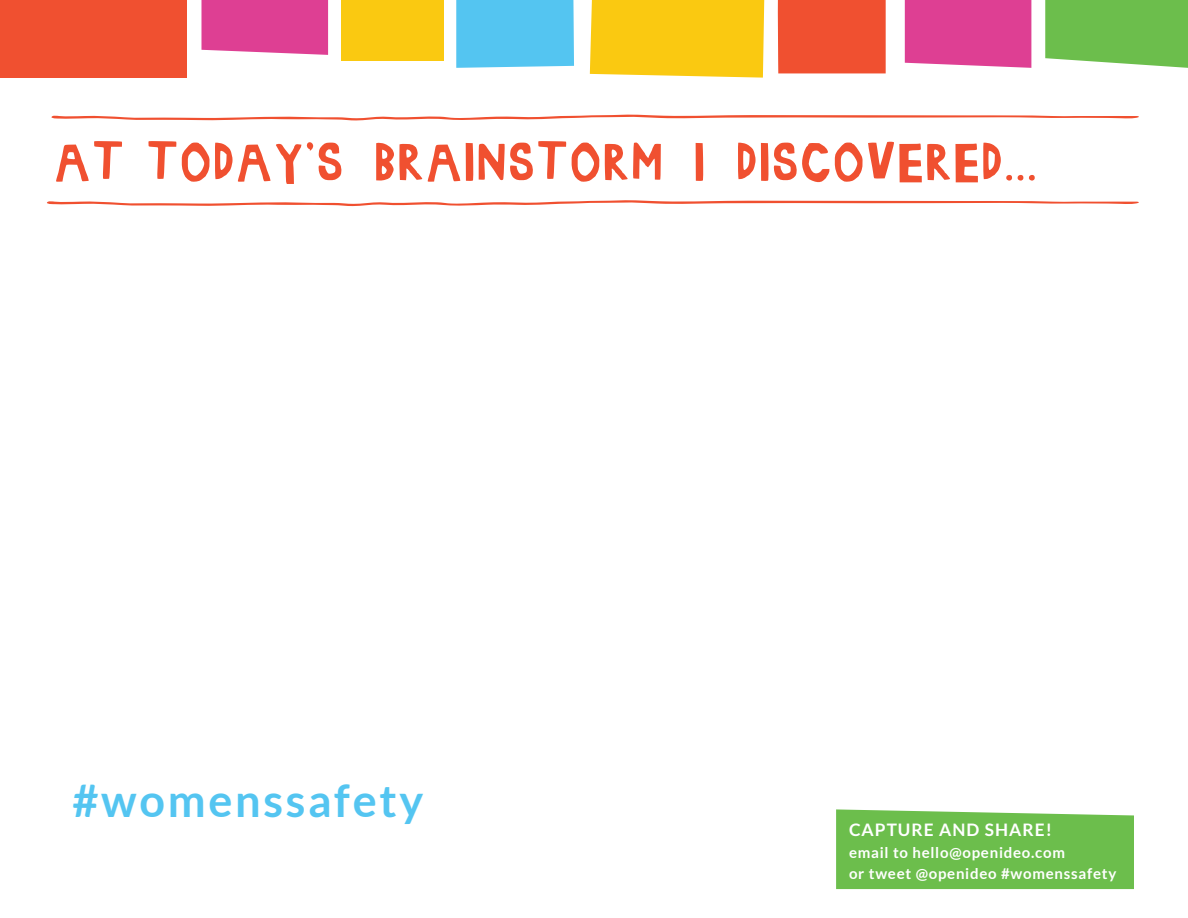
<style>
.page{position:relative;width:1188px;height:918px;background:#fff}
.page>*{position:absolute;margin:0;border:0;box-sizing:border-box;transform-origin:0 0}
.t1{font:700 45px "Lato";letter-spacing:.06em;color:#54c5f1}
.t2{font:700 17.25px "Lato";letter-spacing:.06em;color:#fff}
.t3{font:700 15px/20.7px "Lato";letter-spacing:.05em;color:#fff}
</style>
<div class="page">
<div style="left:590px;top:0;width:174px;height:78px;background:#fac911"></div>
<div style="left:0;top:0;width:187px;height:78px;background:#f05030"></div>
<div style="left:777px;top:0;width:109px;height:73px;background:#f05030"></div>
<div style="left:201px;top:0;width:127px;height:55px;background:#de3f93"></div>
<svg style="left:1045px;top:0;width:143px;height:68px"></svg>
<div style="left:341px;top:0;width:102px;height:61px;background:#fac911"></div>
<div style="left:905px;top:0;width:126px;height:68px;background:#de3f93"></div>
<svg style="left:56px;top:141px;width:979px;height:43px"></svg>
<svg style="left:47px;top:200px;width:1092px;height:6px"></svg>
<svg style="left:51px;top:114px;width:1088px;height:7px"></svg>
<div style="left:456px;top:0;width:118px;height:68px;background:#54c5f1"></div>
<div style="left:836px;top:809px;width:298px;height:80px;background:#6cbe4c"></div>
<p class="t1" style="left:72px;top:774px;width:353px">#womenssafety</p>
<p class="t2" style="left:849px;top:820px;width:204px">CAPTURE AND SHARE!</p>
<p class="t3" style="left:849px;top:842px;width:269px">email to hello@openideo.com<br>or tweet @openideo #womenssafety</p>
</div>
